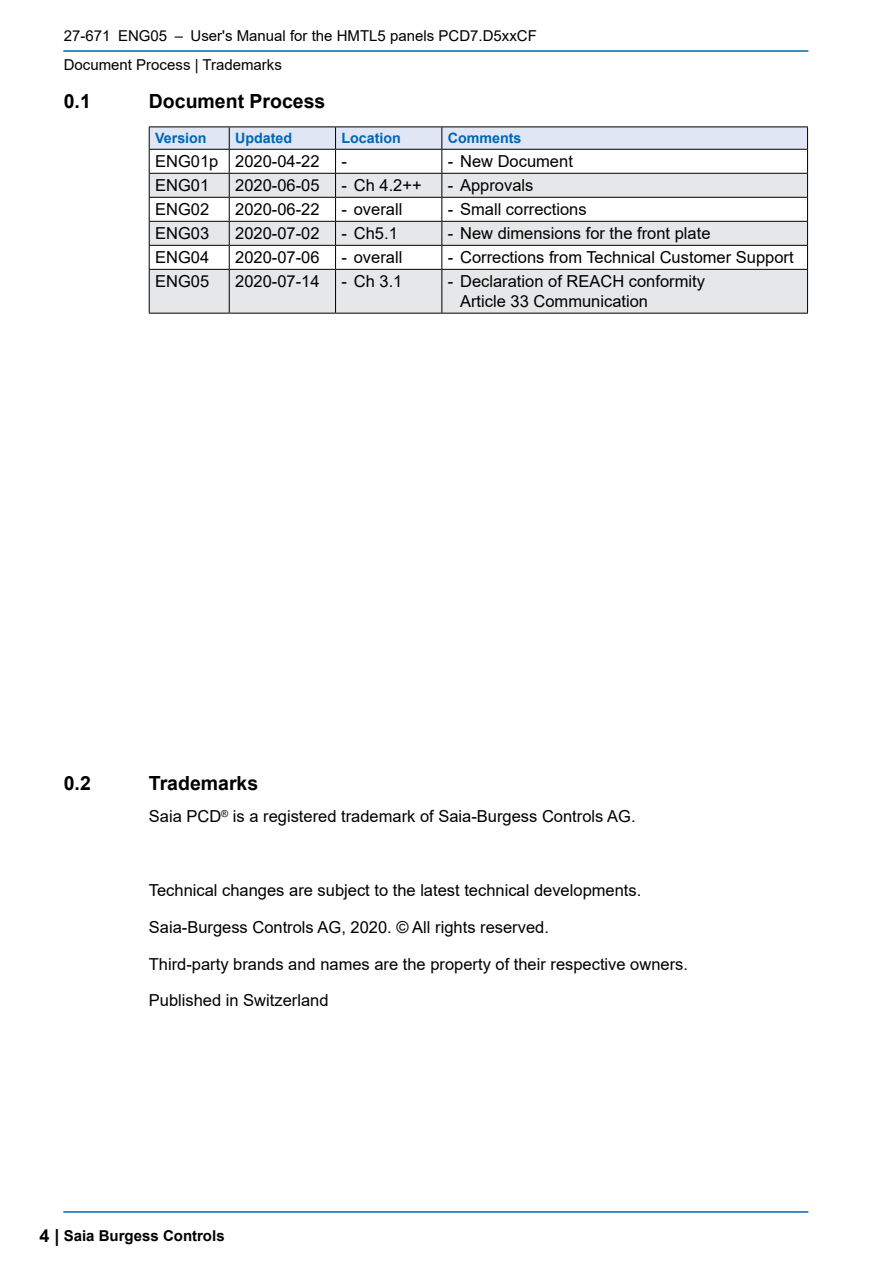
<style>
.page{position:relative;width:893px;height:1263px;background:#fff}
.page>*{position:absolute;margin:0;border:0;box-sizing:border-box;transform-origin:0 0}
.Ueberschrift_2{font:700 19.5px "Arial";color:#000}
.Fliesstext_4mm{font:16.5px/19.8px "Arial";color:#000}
.TextTabelle_DokVerla{font:16.5px "Arial";color:#000}
.t1{font:15px/29.7px "Arial";color:#000}
.t2{font:700 15px "Arial";color:#000}
.TextTabelle_Kopfzeil{font:700 14.25px "Arial";color:#0066b3}
.s1{font-size:18px}
</style>
<div class="page">
<hr style="left:64px;top:1211px;width:744px;height:2px;background:#0066b3">
<hr style="left:64px;top:50px;width:744px;height:2px;background:#0066b3">
<div style="left:150px;top:270px;width:657px;height:43px;background:#e6e7e8"></div>
<hr style="left:149px;top:126px;width:80px;height:1px;background:#000">
<hr style="left:229px;top:126px;width:107px;height:1px;background:#000">
<hr style="left:336px;top:126px;width:106px;height:1px;background:#000">
<hr style="left:442px;top:126px;width:366px;height:1px;background:#000">
<svg style="left:149px;top:127px;width:659px;height:142px"></svg>
<hr style="left:149px;top:269px;width:80px;height:1px;background:#000">
<hr style="left:149px;top:270px;width:1px;height:43px;background:#000">
<hr style="left:229px;top:269px;width:107px;height:1px;background:#000">
<hr style="left:229px;top:270px;width:1px;height:43px;background:#000">
<hr style="left:336px;top:269px;width:106px;height:1px;background:#000">
<hr style="left:335px;top:270px;width:1px;height:43px;background:#000">
<hr style="left:442px;top:269px;width:366px;height:1px;background:#000">
<hr style="left:441px;top:270px;width:1px;height:43px;background:#000">
<hr style="left:807px;top:270px;width:1px;height:43px;background:#000">
<hr style="left:149px;top:313px;width:80px;height:1px;background:#000">
<hr style="left:229px;top:313px;width:107px;height:1px;background:#000">
<hr style="left:336px;top:313px;width:106px;height:1px;background:#000">
<hr style="left:442px;top:313px;width:366px;height:1px;background:#000">
<p class="t1" style="left:64px;top:20px;width:475px">27-671 ENG05 – User's Manual for the HMTL5 panels PCD7.D5xxCF<br>Document Process | Trademarks</p>
<p class="Ueberschrift_2" style="left:64px;top:87px;width:29px">0.1</p>
<p class="Ueberschrift_2" style="left:149px;top:87px;width:178px">Document Process</p>
<p class="TextTabelle_Kopfzeil" style="left:155px;top:128px;width:53px">Version</p>
<p class="TextTabelle_Kopfzeil" style="left:235px;top:128px;width:58px">Updated</p>
<p class="TextTabelle_Kopfzeil" style="left:342px;top:128px;width:61px">Location</p>
<p class="TextTabelle_Kopfzeil" style="left:448px;top:128px;width:75px">Comments</p>
<p class="TextTabelle_DokVerla" style="left:155px;top:150px;width:65px">ENG01p</p>
<p class="TextTabelle_DokVerla" style="left:235px;top:150px;width:86px">2020-04-22</p>
<p class="Fliesstext_4mm" style="left:342px;top:151px;width:7px">-</p>
<p class="Fliesstext_4mm" style="left:448px;top:151px;width:127px">- New Document</p>
<p class="TextTabelle_DokVerla" style="left:155px;top:174px;width:56px">ENG01</p>
<p class="TextTabelle_DokVerla" style="left:235px;top:174px;width:86px">2020-06-05</p>
<p class="Fliesstext_4mm" style="left:342px;top:175px;width:82px">- Ch 4.2++</p>
<p class="Fliesstext_4mm" style="left:448px;top:175px;width:87px">- Approvals</p>
<p class="TextTabelle_DokVerla" style="left:155px;top:198px;width:56px">ENG02</p>
<p class="TextTabelle_DokVerla" style="left:235px;top:198px;width:86px">2020-06-22</p>
<p class="Fliesstext_4mm" style="left:342px;top:199px;width:62px">- overall</p>
<p class="Fliesstext_4mm" style="left:448px;top:199px;width:140px">- Small corrections</p>
<p class="TextTabelle_DokVerla" style="left:155px;top:222px;width:56px">ENG03</p>
<p class="TextTabelle_DokVerla" style="left:235px;top:222px;width:86px">2020-07-02</p>
<p class="Fliesstext_4mm" style="left:342px;top:223px;width:58px">- Ch5.1</p>
<p class="Fliesstext_4mm" style="left:448px;top:223px;width:264px">- New dimensions for the front plate</p>
<p class="TextTabelle_DokVerla" style="left:155px;top:246px;width:56px">ENG04</p>
<p class="TextTabelle_DokVerla" style="left:235px;top:246px;width:86px">2020-07-06</p>
<p class="Fliesstext_4mm" style="left:342px;top:248px;width:62px">- overall</p>
<p class="Fliesstext_4mm" style="left:448px;top:248px;width:347px">- Corrections from Technical Customer Support</p>
<p class="TextTabelle_DokVerla" style="left:155px;top:270px;width:56px">ENG05</p>
<p class="TextTabelle_DokVerla" style="left:235px;top:270px;width:86px">2020-07-14</p>
<p class="Fliesstext_4mm" style="left:342px;top:272px;width:62px">- Ch 3.1</p>
<p class="Fliesstext_4mm" style="left:460px;top:272px;width:246px;text-indent:-12px">- Declaration of REACH conformity<br>Article 33 Communication</p>
<p class="Ueberschrift_2" style="left:64px;top:769px;width:29px">0.2</p>
<p class="Ueberschrift_2" style="left:149px;top:769px;width:111px">Trademarks</p>
<p class="Fliesstext_4mm" style="left:149px;top:806px;width:488px">Saia PCD<sup>®</sup> is a registered trademark of Saia-Burgess Controls AG.</p>
<p class="Fliesstext_4mm" style="left:149px;top:880px;width:494px">Technical changes are subject to the latest technical developments.</p>
<p class="Fliesstext_4mm" style="left:149px;top:917px;width:402px">Saia-Burgess Controls AG, 2020. © All rights reserved.</p>
<p class="Fliesstext_4mm" style="left:149px;top:954px;width:541px">Third-party brands and names are the property of their respective owners.</p>
<p class="Fliesstext_4mm" style="left:149px;top:990px;width:181px">Published in Switzerland</p>
<p class="t2" style="left:39px;top:1225px;width:187px"><span class="s1">4 |</span> Saia Burgess Controls</p>
</div>
